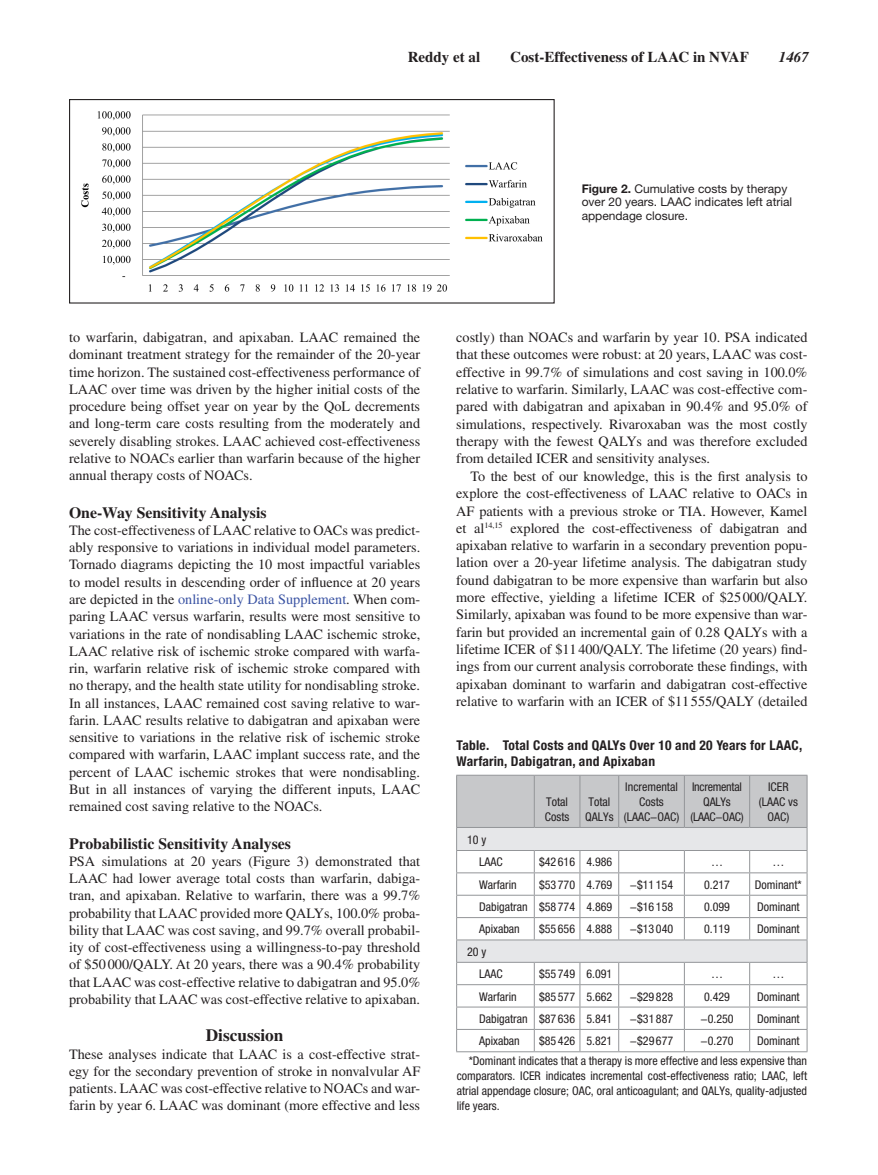
<style>
.page{position:relative;width:878px;height:1175px;background:#fff}
.page>*{position:absolute;margin:0;border:0;box-sizing:border-box;transform-origin:0 0}
.t1{font:700 17.25px "Times";color:#231f20}
.t2{font:700 15.75px "Times";color:#231f20}
.t3{font:700 15px "Times";color:#231f20}
.t4{font:italic 700 15px "Times";color:#231f20}
.t5{font:14.25px/17.2px "Times";color:#231f20;text-align:justify}
.t6{font:700 condensed 13.5px/15.8px "Helvetica Neue";letter-spacing:.02em;color:#231f20}
.t7{font:condensed 12px/15px "Helvetica Neue";color:#231f20}
.t8{font:12px/13.5px "Helvetica Neue";color:#231f20}
.t9{font:condensed 12px/15px "Helvetica Neue";letter-spacing:-.02em;color:#231f20;text-align:center}
.s1{font-weight:700}
.s2{color:#3a53a3}
</style>
<div class="page">
<svg style="left:69px;top:99px;width:486px;height:205px"></svg>
<hr style="left:456px;top:1051px;width:78px;height:1px;background:#939598">
<hr style="left:534px;top:1051px;width:46px;height:1px;background:#939598">
<hr style="left:580px;top:1051px;width:38px;height:1px;background:#939598">
<hr style="left:618px;top:1051px;width:66px;height:1px;background:#939598">
<hr style="left:684px;top:1051px;width:65px;height:1px;background:#939598">
<svg style="left:456px;top:775px;width:351px;height:276px"></svg>
<hr style="left:749px;top:1051px;width:58px;height:1px;background:#939598">
<p class="t3" style="left:408px;top:48px;width:74px">Reddy et al</p>
<p class="t3" style="left:510px;top:48px;width:240px">Cost-Effectiveness of LAAC in NVAF</p>
<p class="t4" style="left:779px;top:48px;width:31px">1467</p>
<p class="t8" style="left:581px;top:181px;width:212px"><span class="s1">Figure 2.</span> Cumulative costs by therapy over 20 years. LAAC indicates left atrial appendage closure.</p>
<p class="t5" style="left:69px;top:329px;width:353px">to warfarin, dabigatran, and apixaban. LAAC remained the dominant treatment strategy for the remainder of the 20-year time horizon. The sustained cost-effectiveness performance of LAAC over time was driven by the higher initial costs of the procedure being offset year on year by the QoL decrements and long-term care costs resulting from the moderately and severely disabling strokes. LAAC achieved cost-effectiveness relative to NOACs earlier than warfarin because of the higher annual therapy costs of NOACs.</p>
<p class="t2" style="left:69px;top:503px;width:199px">One-Way Sensitivity Analysis</p>
<p class="t5" style="left:69px;top:521px;width:353px">The cost-effectiveness of LAAC relative to OACs was predict&shy;ably responsive to variations in individual model parameters.<br>Tornado diagrams depicting the 10 most impactful variables to model results in descending order of influence at 20 years are depicted in the <span class="s2">online-only Data Supplement</span>. When com&shy;paring LAAC versus warfarin, results were most sensitive to variations in the rate of nondisabling LAAC ischemic stroke, LAAC relative risk of ischemic stroke compared with warfa&shy;rin, warfarin relative risk of ischemic stroke compared with no therapy, and the health state utility for nondisabling stroke.<br>In all instances, LAAC remained cost saving relative to war&shy;farin. LAAC results relative to dabigatran and apixaban were sensitive to variations in the relative risk of ischemic stroke compared with warfarin, LAAC implant success rate, and the percent of LAAC ischemic strokes that were nondisabling.<br>But in all instances of varying the different inputs, LAAC remained cost saving relative to the NOACs.</p>
<p class="t2" style="left:69px;top:834px;width:223px">Probabilistic Sensitivity Analyses</p>
<p class="t5" style="left:69px;top:852px;width:353px">PSA simulations at 20 years (Figure 3) demonstrated that LAAC had lower average total costs than warfarin, dabiga&shy;tran, and apixaban. Relative to warfarin, there was a 99.7% probability that LAAC provided more QALYs, 100.0% proba&shy;bility that LAAC was cost saving, and 99.7% overall probabil&shy;ity of cost-effectiveness using a willingness-to-pay threshold of $50000/QALY. At 20 years, there was a 90.4% probability that LAAC was cost-effective relative to dabigatran and 95.0% probability that LAAC was cost-effective relative to apixaban.</p>
<p class="t1" style="left:206px;top:1025px;width:79px">Discussion</p>
<p class="t5" style="left:69px;top:1045px;width:353px">These analyses indicate that LAAC is a cost-effective strat&shy;egy for the secondary prevention of stroke in nonvalvular AF patients. LAAC was cost-effective relative to NOACs and war&shy;farin by year 6. LAAC was dominant (more effective and less</p>
<p class="t5" style="left:456px;top:328px;width:353px">costly) than NOACs and warfarin by year 10. PSA indicated that these outcomes were robust: at 20 years, LAAC was cost&shy;effective in 99.7% of simulations and cost saving in 100.0% relative to warfarin. Similarly, LAAC was cost-effective com&shy;pared with dabigatran and apixaban in 90.4% and 95.0% of simulations, respectively. Rivaroxaban was the most costly therapy with the fewest QALYs and was therefore excluded from detailed ICER and sensitivity analyses.</p>
<p class="t5" style="left:456px;top:467px;width:353px;text-indent:14px">To the best of our knowledge, this is the first analysis to explore the cost-effectiveness of LAAC relative to OACs in AF patients with a previous stroke or TIA. However, Kamel et al<sup>14,15</sup> explored the cost-effectiveness of dabigatran and apixaban relative to warfarin in a secondary prevention popu&shy;lation over a 20-year lifetime analysis. The dabigatran study found dabigatran to be more expensive than warfarin but also more effective, yielding a lifetime ICER of $25000/QALY.<br>Similarly, apixaban was found to be more expensive than war&shy;farin but provided an incremental gain of 0.28 QALYs with a lifetime ICER of $11400/QALY. The lifetime (20 years) find&shy;ings from our current analysis corroborate these findings, with apixaban dominant to warfarin and dabigatran cost-effective relative to warfarin with an ICER of $11555/QALY (detailed</p>
<p class="t6" style="left:456px;top:737px;width:347px">Table. Total Costs and QALYs Over 10 and 20 Years for LAAC,<br>Warfarin, Dabigatran, and Apixaban</p>
<p class="t7" style="left:545px;top:794px;width:26px">Total<br>Costs</p>
<p class="t7" style="left:585px;top:794px;width:30px">Total<br>QALYs</p>
<p class="t7" style="left:623px;top:779px;width:57px;text-align:center">Incremental<br>Costs (LAAC−OAC)</p>
<p class="t9" style="left:690px;top:779px;width:55px">Incremental<br>QALYs (LAAC−OAC)</p>
<p class="t7" style="left:758px;top:779px;width:41px;text-align:center">ICER (LAAC vs<br>OAC)</p>
<p class="t7" style="left:479px;top:828px;width:25px;line-height:22.4px;text-indent:-12px">10 y<br>LAAC</p>
<p class="t7" style="left:539px;top:854px;width:75px">$42 616 4.986</p>
<p class="t7" style="left:711px;top:854px;width:13px">…</p>
<p class="t7" style="left:772px;top:854px;width:13px">…</p>
<p class="t7" style="left:479px;top:877px;width:39px">Warfarin</p>
<p class="t7" style="left:539px;top:877px;width:75px">$53 770 4.769</p>
<p class="t7" style="left:630px;top:877px;width:45px">−$11 154</p>
<p class="t7" style="left:704px;top:877px;width:27px">0.217</p>
<p class="t7" style="left:754px;top:877px;width:48px">Dominant*</p>
<p class="t7" style="left:479px;top:899px;width:135px">Dabigatran $58 774 4.869</p>
<p class="t7" style="left:630px;top:899px;width:45px">−$16 158</p>
<p class="t7" style="left:704px;top:899px;width:27px">0.099</p>
<p class="t7" style="left:757px;top:899px;width:44px">Dominant</p>
<p class="t7" style="left:479px;top:921px;width:42px">Apixaban</p>
<p class="t7" style="left:539px;top:921px;width:75px">$55 656 4.888</p>
<p class="t7" style="left:630px;top:921px;width:45px">−$13 040</p>
<p class="t7" style="left:704px;top:921px;width:27px">0.119</p>
<p class="t7" style="left:757px;top:921px;width:44px">Dominant</p>
<p class="t7" style="left:479px;top:940px;width:25px;line-height:22.4px;text-indent:-12px">20 y<br>LAAC</p>
<p class="t7" style="left:539px;top:966px;width:75px">$55 749 6.091</p>
<p class="t7" style="left:711px;top:966px;width:13px">…</p>
<p class="t7" style="left:772px;top:966px;width:13px">…</p>
<p class="t7" style="left:479px;top:988px;width:39px">Warfarin</p>
<p class="t7" style="left:539px;top:988px;width:75px">$85 577 5.662</p>
<p class="t7" style="left:630px;top:988px;width:45px">−$29 828</p>
<p class="t7" style="left:704px;top:988px;width:27px">0.429</p>
<p class="t7" style="left:757px;top:988px;width:44px">Dominant</p>
<p class="t7" style="left:479px;top:1011px;width:135px">Dabigatran $87 636 5.841</p>
<p class="t7" style="left:630px;top:1011px;width:45px">−$31 887</p>
<p class="t7" style="left:700px;top:1011px;width:35px">−0.250</p>
<p class="t7" style="left:757px;top:1011px;width:44px">Dominant</p>
<p class="t7" style="left:479px;top:1033px;width:42px">Apixaban</p>
<p class="t7" style="left:539px;top:1033px;width:75px">$85 426 5.821</p>
<p class="t7" style="left:630px;top:1033px;width:45px">−$29 677</p>
<p class="t7" style="left:700px;top:1033px;width:35px">−0.270</p>
<p class="t7" style="left:468px;top:1030px;width:340px;line-height:20.2px;text-indent:288px">Dominant *Dominant indicates that a therapy is more effective and less expensive than</p>
<p class="t7" style="left:456px;top:1068px;width:352px;text-align:justify">comparators. ICER indicates incremental cost-effectiveness ratio; LAAC, left atrial appendage closure; OAC, oral anticoagulant; and QALYs, quality-adjusted life years.</p>
</div>
